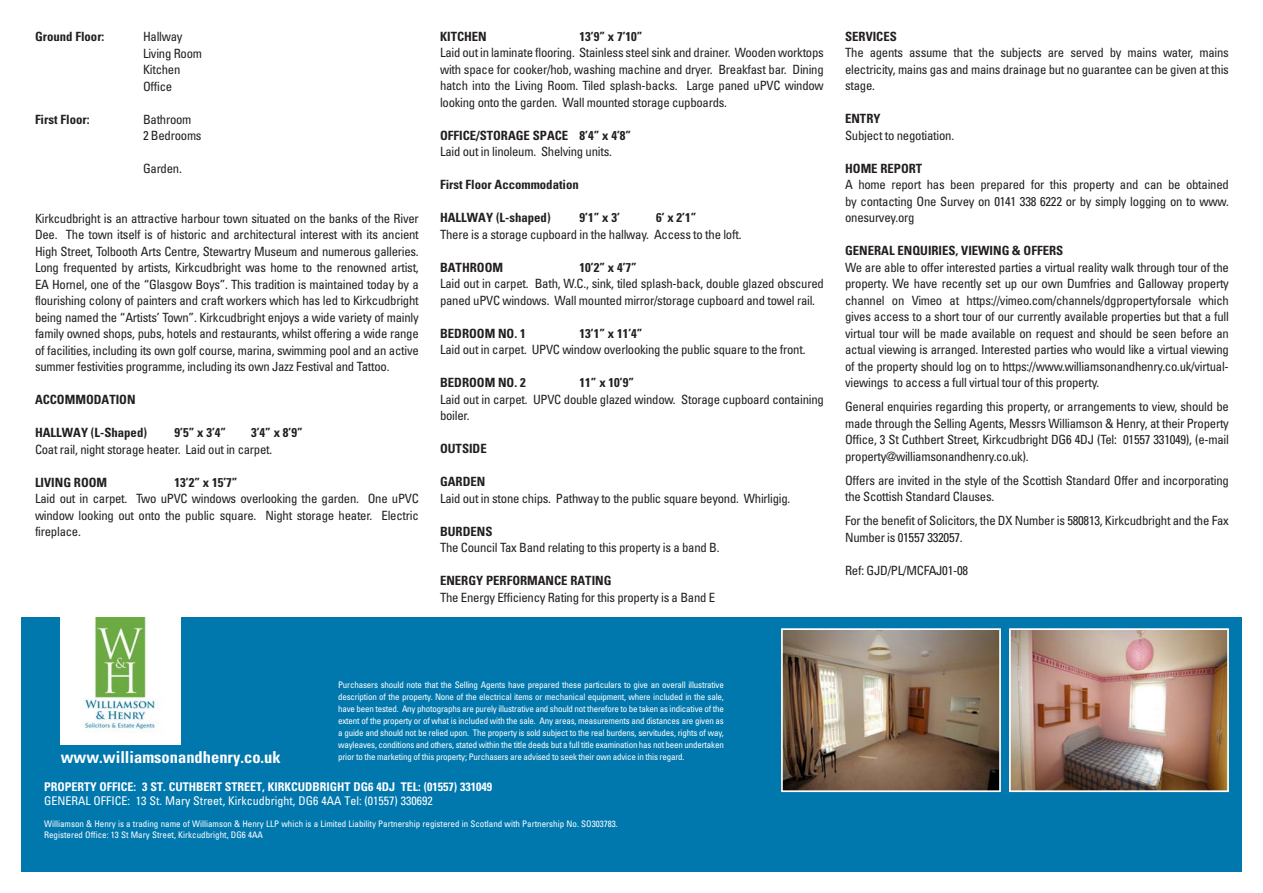
<style>
.page{position:relative;width:1263px;height:893px;background:#fff}
.page>*{position:absolute;margin:0;border:0;box-sizing:border-box;transform-origin:0 0}
.t1{font:700 condensed 16.5px "Univers";color:#fff}
.t2{font:condensed 12.75px/16.5px "Univers";letter-spacing:-.02em;color:#231f20;text-align:justify}
.t3{font:700 condensed 12.75px "Univers";color:#231f20}
.t4{font:700 condensed 12px "Univers";color:#fff}
.t5{font:condensed 12px "Univers";color:#fff}
.t6{font:condensed 9px/12px "Univers";color:#fff}
</style>
<div class="page">
<div style="left:21px;top:617px;width:1221px;height:255px;background:#0078ae"></div>
<img style="left:61px;top:617px;width:119px;height:127px">
<img style="left:784px;top:631px;width:214px;height:158px">
<div style="left:781px;top:628px;width:220px;height:164px;border:2px solid #fff"></div>
<img style="left:1012px;top:631px;width:214px;height:158px">
<div style="left:1009px;top:628px;width:220px;height:164px;border:2px solid #fff"></div>
<p class="t3" style="left:35px;top:29px;width:71px">Ground Floor:</p>
<p class="t2" style="left:143px;top:28px;width:61px;text-align:left">Hallway<br>Living Room<br>Kitchen<br>Office</p>
<p class="t3" style="left:35px;top:111px;width:56px">First Floor:</p>
<p class="t2" style="left:143px;top:111px;width:60px">Bathroom<br>2 Bedrooms</p>
<p class="t2" style="left:143px;top:160px;width:40px">Garden.</p>
<p class="t2" style="left:35px;top:210px;width:385px">Kirkcudbright is an attractive harbour town situated on the banks of the River Dee. The town itself is of historic and architectural interest with its ancient High Street, Tolbooth Arts Centre, Stewartry Museum and numerous galleries.<br>Long frequented by artists, Kirkcudbright was home to the renowned artist, EA Hornel, one of the “Glasgow Boys”. This tradition is maintained today by a flourishing colony of painters and craft workers which has led to Kirkcudbright being named the “Artists’ Town”. Kirkcudbright enjoys a wide variety of mainly family owned shops, pubs, hotels and restaurants, whilst offering a wide range of facilities, including its own golf course, marina, swimming pool and an active summer festivities programme, including its own Jazz Festival and Tattoo.</p>
<p class="t3" style="left:35px;top:392px;width:102px">ACCOMMODATION</p>
<p class="t3" style="left:35px;top:425px;width:113px">HALLWAY (L-Shaped)</p>
<p class="t3" style="left:174px;top:425px;width:53px">9’5” x 3’4”</p>
<p class="t3" style="left:251px;top:425px;width:53px">3’4” x 8’9”</p>
<p class="t2" style="left:35px;top:441px;width:239px">Coat rail, night storage heater. Laid out in carpet.</p>
<p class="t3" style="left:35px;top:474px;width:74px">LIVING ROOM</p>
<p class="t3" style="left:174px;top:474px;width:64px">13’2” x 15’7”</p>
<p class="t2" style="left:35px;top:490px;width:385px">Laid out in carpet. Two uPVC windows overlooking the garden. One uPVC window looking out onto the public square. Night storage heater. Electric fireplace.</p>
<p class="t3" style="left:440px;top:28px;width:48px">KITCHEN</p>
<p class="t3" style="left:580px;top:28px;width:64px">13’9” x 7’10”</p>
<p class="t2" style="left:440px;top:44px;width:385px">Laid out in laminate flooring. Stainless steel sink and drainer. Wooden worktops with space for cooker/hob, washing machine and dryer. Breakfast bar. Dining hatch into the Living Room. Tiled splash-backs. Large paned uPVC window looking onto the garden. Wall mounted storage cupboards.</p>
<p class="t3" style="left:440px;top:127px;width:193px">OFFICE/STORAGE SPACE 8’4” x 4’8”</p>
<p class="t2" style="left:440px;top:143px;width:173px">Laid out in linoleum. Shelving units.</p>
<p class="t3" style="left:440px;top:177px;width:140px">First Floor Accommodation</p>
<p class="t3" style="left:440px;top:210px;width:112px">HALLWAY (L-shaped)</p>
<p class="t3" style="left:580px;top:210px;width:42px">9’1” x 3’</p>
<p class="t3" style="left:656px;top:210px;width:42px">6’ x 2’1”</p>
<p class="t2" style="left:440px;top:226px;width:303px">There is a storage cupboard in the hallway. Access to the loft.</p>
<p class="t3" style="left:440px;top:259px;width:65px">BATHROOM</p>
<p class="t3" style="left:580px;top:259px;width:59px">10’2” x 4’7”</p>
<p class="t2" style="left:440px;top:275px;width:385px">Laid out in carpet. Bath, W.C., sink, tiled splash-back, double glazed obscured paned uPVC windows. Wall mounted mirror/storage cupboard and towel rail.</p>
<p class="t3" style="left:440px;top:325px;width:87px">BEDROOM NO. 1</p>
<p class="t3" style="left:580px;top:325px;width:64px">13’1” x 11’4”</p>
<p class="t2" style="left:440px;top:341px;width:367px">Laid out in carpet. UPVC window overlooking the public square to the front.</p>
<p class="t3" style="left:440px;top:375px;width:87px">BEDROOM NO. 2</p>
<p class="t3" style="left:580px;top:375px;width:56px">11” x 10’9”</p>
<p class="t2" style="left:440px;top:391px;width:385px">Laid out in carpet. UPVC double glazed window. Storage cupboard containing boiler.</p>
<p class="t3" style="left:440px;top:441px;width:48px">OUTSIDE</p>
<p class="t3" style="left:440px;top:474px;width:47px">GARDEN</p>
<p class="t2" style="left:440px;top:490px;width:352px">Laid out in stone chips. Pathway to the public square beyond. Whirligig.</p>
<p class="t3" style="left:440px;top:523px;width:54px">BURDENS</p>
<p class="t2" style="left:440px;top:539px;width:281px">The Council Tax Band relating to this property is a band B.</p>
<p class="t3" style="left:440px;top:573px;width:173px">ENERGY PERFORMANCE RATING</p>
<p class="t2" style="left:440px;top:589px;width:277px">The Energy Efficiency Rating for this property is a Band E</p>
<p class="t3" style="left:845px;top:28px;width:53px">SERVICES</p>
<p class="t2" style="left:845px;top:44px;width:385px">The agents assume that the subjects are served by mains water, mains electricity, mains gas and mains drainage but no guarantee can be given at this stage.</p>
<p class="t3" style="left:845px;top:111px;width:37px">ENTRY</p>
<p class="t2" style="left:845px;top:127px;width:111px">Subject to negotiation.</p>
<p class="t3" style="left:845px;top:160px;width:79px">HOME REPORT</p>
<p class="t2" style="left:845px;top:176px;width:385px">A home report has been prepared for this property and can be obtained by contacting One Survey on 0141 338 6222 or by simply logging on to www. onesurvey.org</p>
<p class="t3" style="left:845px;top:243px;width:220px">GENERAL ENQUIRIES, VIEWING &amp; OFFERS</p>
<p class="t2" style="left:845px;top:259px;width:385px">We are able to offer interested parties a virtual reality walk through tour of the property. We have recently set up our own Dumfries and Galloway property channel on Vimeo at https://vimeo.com/channels/dgpropertyforsale which gives access to a short tour of our currently available properties but that a full virtual tour will be made available on request and should be seen before an actual viewing is arranged. Interested parties who would like a virtual viewing of the property should log on to https://www.williamsonandhenry.co.uk/virtual&shy;viewings to access a full virtual tour of this property.</p>
<p class="t2" style="left:845px;top:398px;width:385px">General enquiries regarding this property, or arrangements to view, should be made through the Selling Agents, Messrs Williamson &amp; Henry, at their Property Office, 3 St Cuthbert Street, Kirkcudbright DG6 4DJ (Tel: 01557 331049), (e-mail property@williamsonandhenry.co.uk).</p>
<p class="t2" style="left:845px;top:472px;width:385px">Offers are invited in the style of the Scottish Standard Offer and incorporating the Scottish Standard Clauses.</p>
<p class="t2" style="left:845px;top:512px;width:385px">For the benefit of Solicitors, the DX Number is 580813, Kirkcudbright and the Fax<br>Number is 01557 332057.</p>
<p class="t2" style="left:845px;top:562px;width:125px">Ref: GJD/PL/MCFAJ01-08</p>
<p class="t1" style="left:61px;top:747px;width:221px">www.williamsonandhenry.co.uk</p>
<p class="t6" style="left:338px;top:679px;width:387px;text-align:justify">Purchasers should note that the Selling Agents have prepared these particulars to give an overall illustrative description of the property. None of the electrical items or mechanical equipment, where included in the sale, have been tested. Any photographs are purely illustrative and should not therefore to be taken as indicative of the extent of the property or of what is included with the sale. Any areas, measurements and distances are given as a guide and should not be relied upon. The property is sold subject to the real burdens, servitudes, rights of way, wayleaves, conditions and others, stated within the title deeds but a full title examination has not been undertaken prior to the marketing of this property; Purchasers are advised to seek their own advice in this regard.</p>
<p class="t4" style="left:44px;top:779px;width:450px">PROPERTY OFFICE: 3 ST. CUTHBERT STREET, KIRKCUDBRIGHT DG6 4DJ TEL: (01557) 331049</p>
<p class="t5" style="left:44px;top:793px;width:390px">GENERAL OFFICE: 13 St. Mary Street, Kirkcudbright, DG6 4AA Tel: (01557) 330692</p>
<p class="t6" style="left:44px;top:818px;width:575px;line-height:10.8px">Williamson &amp; Henry is a trading name of Williamson &amp; Henry LLP which is a Limited Liability Partnership registered in Scotland with Partnership No. SO303783.<br>Registered Office: 13 St Mary Street, Kirkcudbright, DG6 4AA</p>
</div>
